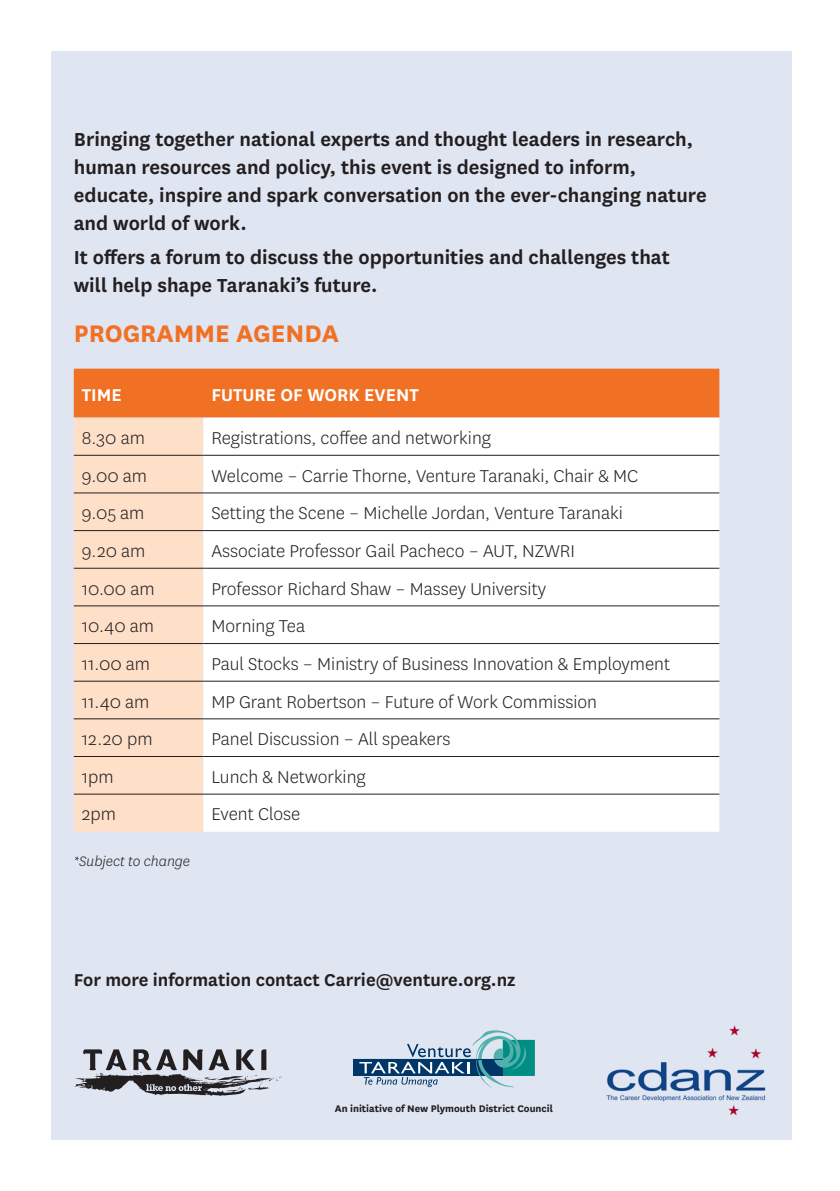
<style>
.page{position:relative;width:840px;height:1191px;background:#fff}
.page>*{position:absolute;margin:0;border:0;box-sizing:border-box;transform-origin:0 0}
.t1{font:700 28px "National";color:#f07124}
.t2{font:600 22px/28px "National";color:#231f20}
.t3{font:300 20px "National";color:#231f20}
.t4{font:600 20px "National";color:#231f20}
.t5{font:600 20px "National";color:#fff}
.t6{font:italic 300 16px "National";color:#231f20}
.t7{font:700 11.2px "National";color:#231f20}
</style>
<div class="page">
<div style="left:51px;top:51px;width:740px;height:1089px;background:#e0e5f2"></div>
<div style="left:74px;top:369px;width:645px;height:48px;background:#f07124"></div>
<div style="left:74px;top:417px;width:129px;height:414px;background:#fedfc8"></div>
<div style="left:203px;top:417px;width:516px;height:414px;background:#fff"></div>
<hr style="left:74px;top:455px;width:129px;height:1px;background:#231f20">
<hr style="left:203px;top:455px;width:516px;height:1px;background:#231f20">
<hr style="left:74px;top:492px;width:129px;height:1px;background:#231f20">
<hr style="left:203px;top:492px;width:516px;height:1px;background:#231f20">
<hr style="left:74px;top:530px;width:129px;height:1px;background:#231f20">
<hr style="left:203px;top:530px;width:516px;height:1px;background:#231f20">
<hr style="left:74px;top:568px;width:129px;height:1px;background:#231f20">
<hr style="left:203px;top:568px;width:516px;height:1px;background:#231f20">
<hr style="left:74px;top:605px;width:129px;height:1px;background:#231f20">
<hr style="left:203px;top:605px;width:516px;height:1px;background:#231f20">
<hr style="left:74px;top:643px;width:129px;height:1px;background:#231f20">
<hr style="left:203px;top:643px;width:516px;height:1px;background:#231f20">
<hr style="left:74px;top:681px;width:129px;height:1px;background:#231f20">
<hr style="left:203px;top:681px;width:516px;height:1px;background:#231f20">
<hr style="left:74px;top:718px;width:129px;height:1px;background:#231f20">
<hr style="left:203px;top:718px;width:516px;height:1px;background:#231f20">
<hr style="left:74px;top:756px;width:129px;height:1px;background:#231f20">
<hr style="left:203px;top:756px;width:516px;height:1px;background:#231f20">
<hr style="left:74px;top:794px;width:129px;height:1px;background:#231f20">
<hr style="left:203px;top:794px;width:516px;height:1px;background:#231f20">
<div style="left:502px;top:1039px;width:32px;height:37px;background:#008e84"></div>
<div style="left:353px;top:1059px;width:149px;height:17px;background:#003768"></div>
<svg style="left:359px;top:1030px;width:169px;height:58px"></svg>
<hr style="left:353px;top:1059px;width:149px;height:1px;background:#003768">
<svg style="left:74px;top:1049px;width:208px;height:47px"></svg>
<img style="left:606px;top:1025px;width:160px;height:91px">
<p class="t2" style="left:74px;top:124px;width:634px">Bringing together national experts and thought leaders in research, human resources and policy, this event is designed to inform, educate, inspire and spark conversation on the ever-changing nature and world of work.</p>
<p class="t2" style="left:74px;top:241px;width:597px">It offers a forum to discuss the opportunities and challenges that will help shape Taranaki’s future.</p>
<h1 class="t1" style="left:74px;top:314px;width:266px">PROGRAMME AGENDA</h1>
<p class="t5" style="left:82px;top:380px;width:41px">TIME</p>
<p class="t5" style="left:211px;top:380px;width:209px">FUTURE OF WORK EVENT</p>
<p class="t3" style="left:82px;top:425px;width:65px">8.30 am</p>
<p class="t3" style="left:211px;top:425px;width:281px">Registrations, coffee and networking</p>
<p class="t3" style="left:82px;top:463px;width:67px">9.00 am</p>
<p class="t3" style="left:211px;top:463px;width:428px">Welcome – Carrie Thorne, Venture Taranaki, Chair &amp; MC</p>
<p class="t3" style="left:82px;top:501px;width:64px">9.05 am</p>
<p class="t3" style="left:211px;top:501px;width:413px">Setting the Scene – Michelle Jordan, Venture Taranaki</p>
<p class="t3" style="left:82px;top:538px;width:65px">9.20 am</p>
<p class="t3" style="left:211px;top:538px;width:365px">Associate Professor Gail Pacheco – AUT, NZWRI</p>
<p class="t3" style="left:82px;top:576px;width:74px">10.00 am</p>
<p class="t3" style="left:211px;top:576px;width:336px">Professor Richard Shaw – Massey University</p>
<p class="t3" style="left:82px;top:613px;width:74px">10.40 am</p>
<p class="t3" style="left:211px;top:613px;width:95px">Morning Tea</p>
<p class="t3" style="left:82px;top:651px;width:70px">11.00 am</p>
<p class="t3" style="left:211px;top:651px;width:460px">Paul Stocks – Ministry of Business Innovation &amp; Employment</p>
<p class="t3" style="left:82px;top:689px;width:69px">11.40 am</p>
<p class="t3" style="left:211px;top:689px;width:387px">MP Grant Robertson – Future of Work Commission</p>
<p class="t3" style="left:82px;top:726px;width:72px">12.20 pm</p>
<p class="t3" style="left:211px;top:726px;width:240px">Panel Discussion – All speakers</p>
<p class="t3" style="left:82px;top:764px;width:33px">1pm</p>
<p class="t3" style="left:211px;top:764px;width:156px">Lunch &amp; Networking</p>
<p class="t3" style="left:82px;top:802px;width:36px">2pm</p>
<p class="t3" style="left:211px;top:802px;width:91px">Event Close</p>
<p class="t6" style="left:74px;top:851px;width:118px">*Subject to change</p>
<p class="t4" style="left:74px;top:966px;width:443px">For more information contact Carrie@venture.org.nz</p>
<p class="t7" style="left:334px;top:1100px;width:220px">An initiative of New Plymouth District Council</p>
</div>
